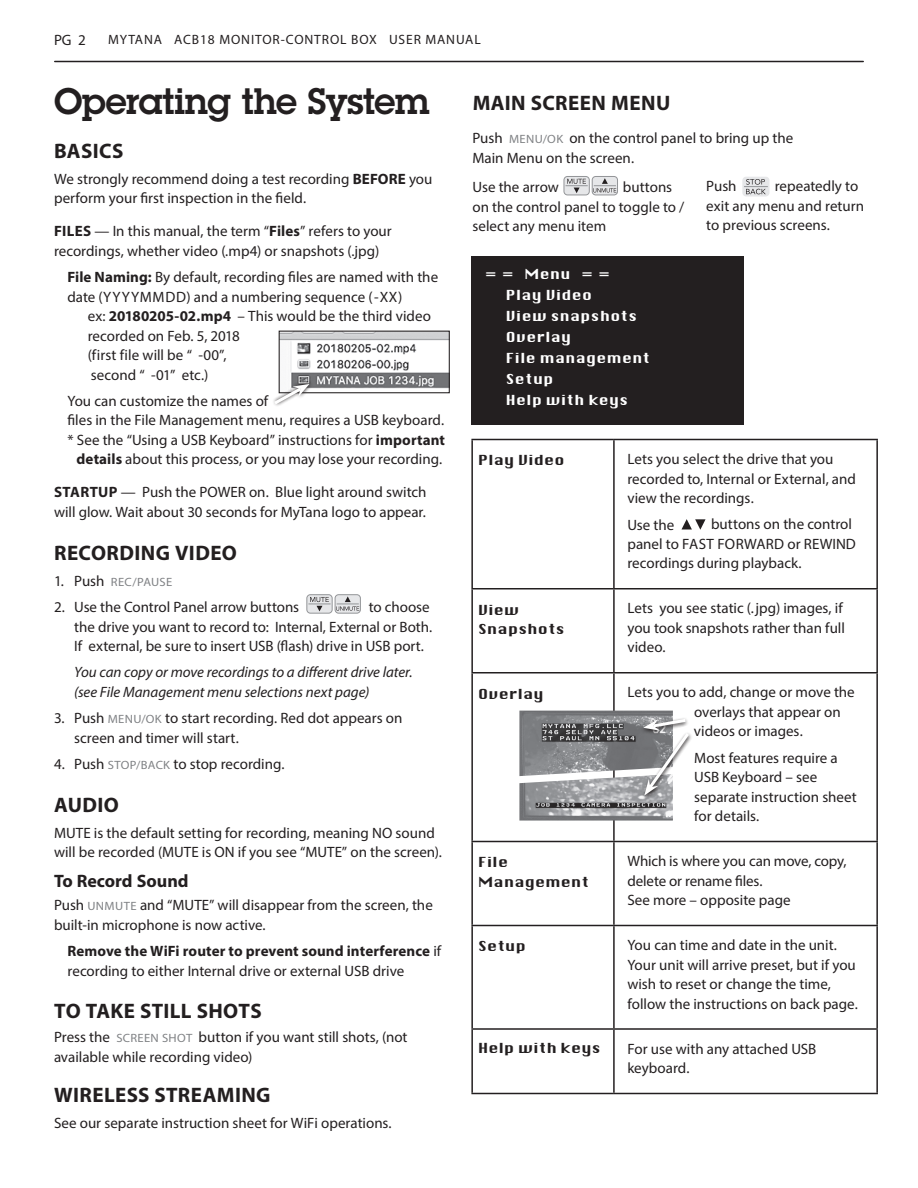
<style>
.page{position:relative;width:918px;height:1188px;background:#fff}
.page>*{position:absolute;margin:0;border:0;box-sizing:border-box;transform-origin:0 0}
.t1{font:600 36px "Lubalin Graph Std";letter-spacing:-.015em;color:#231f20}
.t2{font:700 21px "Myriad Pro";letter-spacing:.02em;color:#231f20}
.t3{font:700 18px "Myriad Pro";color:#231f20}
.t4{font:16.5px "Silom";color:#fff;scale:1.1 1}
.t5{font:15px/19.5px "Myriad Pro";color:#231f20}
.t6{font:italic 15px/19.5px "Myriad Pro";color:#231f20}
.t7{font:13.5px/21px "Silom";letter-spacing:.03em;color:#fff;scale:1.1 1}
.t8{font:13.5px/19.5px "Silom";letter-spacing:.02em;color:#231f20;scale:1.12 1}
.t9{font:13.5px "Myriad Pro";letter-spacing:.065em;color:#231f20}
.t10{font:12px "Myriad Pro";letter-spacing:.02em;color:#808285;scale:1.05 1}
.s1{font-weight:700}
.s2{font-size:15px;color:#231f20}
.s3{font-size:12px;color:#808285}
.s4{font-size:13.5px}
</style>
<div class="page">
<hr style="left:55px;top:61px;width:808px;height:1px;background:#231f20">
<div style="left:471px;top:256px;width:273px;height:169px;background:#231f20"></div>
<div style="left:307px;top:594px;width:25px;height:19px;border:1px solid #939598;border-radius:4px"></div>
<div style="left:335px;top:594px;width:26px;height:19px;border:1px solid #939598;border-radius:4px"></div>
<svg style="left:308px;top:596px;width:51px;height:15px"></svg>
<hr style="left:471px;top:439px;width:143px;height:1px;background:#231f20">
<hr style="left:471px;top:440px;width:2px;height:148px;background:#231f20">
<hr style="left:614px;top:439px;width:264px;height:1px;background:#231f20">
<hr style="left:613px;top:440px;width:2px;height:148px;background:#231f20">
<hr style="left:876px;top:440px;width:2px;height:148px;background:#231f20">
<hr style="left:471px;top:588px;width:143px;height:2px;background:#231f20">
<hr style="left:471px;top:590px;width:2px;height:82px;background:#231f20">
<hr style="left:614px;top:588px;width:264px;height:2px;background:#231f20">
<hr style="left:613px;top:590px;width:2px;height:82px;background:#231f20">
<hr style="left:876px;top:590px;width:2px;height:82px;background:#231f20">
<hr style="left:471px;top:672px;width:143px;height:2px;background:#231f20">
<hr style="left:471px;top:674px;width:2px;height:167px;background:#231f20">
<hr style="left:614px;top:672px;width:264px;height:2px;background:#231f20">
<hr style="left:613px;top:674px;width:2px;height:167px;background:#231f20">
<hr style="left:876px;top:674px;width:2px;height:167px;background:#231f20">
<hr style="left:471px;top:841px;width:143px;height:1px;background:#231f20">
<hr style="left:471px;top:842px;width:2px;height:83px;background:#231f20">
<hr style="left:614px;top:841px;width:264px;height:1px;background:#231f20">
<hr style="left:613px;top:842px;width:2px;height:83px;background:#231f20">
<hr style="left:876px;top:842px;width:2px;height:83px;background:#231f20">
<hr style="left:471px;top:925px;width:143px;height:1px;background:#231f20">
<hr style="left:471px;top:926px;width:2px;height:102px;background:#231f20">
<hr style="left:614px;top:925px;width:264px;height:1px;background:#231f20">
<hr style="left:613px;top:926px;width:2px;height:102px;background:#231f20">
<hr style="left:876px;top:926px;width:2px;height:102px;background:#231f20">
<hr style="left:471px;top:1028px;width:143px;height:2px;background:#231f20">
<hr style="left:471px;top:1030px;width:2px;height:63px;background:#231f20">
<hr style="left:614px;top:1028px;width:264px;height:2px;background:#231f20">
<hr style="left:613px;top:1030px;width:2px;height:63px;background:#231f20">
<hr style="left:876px;top:1030px;width:2px;height:63px;background:#231f20">
<hr style="left:471px;top:1093px;width:143px;height:1px;background:#231f20">
<hr style="left:614px;top:1093px;width:264px;height:1px;background:#231f20">
<svg style="left:682px;top:519px;width:24px;height:11px"></svg>
<div style="left:564px;top:176px;width:26px;height:19px;border:1px solid #939598;border-radius:4px"></div>
<div style="left:592px;top:176px;width:26px;height:19px;border:1px solid #939598;border-radius:4px"></div>
<svg style="left:566px;top:178px;width:50px;height:15px"></svg>
<div style="left:742px;top:177px;width:28px;height:20px;background:#e6e7e9;border-radius:4px"></div>
<svg style="left:744px;top:179px;width:24px;height:15px"></svg>
<img style="left:519px;top:711px;width:115px;height:63px">
<img style="left:519px;top:774px;width:154px;height:47px">
<svg style="left:634px;top:710px;width:58px;height:94px"></svg>
<img style="left:281px;top:333px;width:167px;height:56px">
<div style="left:279px;top:331px;width:171px;height:62px;border:1px solid #231f20"></div>
<svg style="left:273px;top:377px;width:44px;height:29px"></svg>
<p class="t5" style="left:54px;top:30px;width:33px">PG 2</p>
<p class="t9" style="left:108px;top:31px;width:374px">MYTANA ACB18 MONITOR-CONTROL BOX USER MANUAL</p>
<h1 class="t1" style="left:54px;top:77px;width:378px">Operating the System</h1>
<h2 class="t2" style="left:54px;top:137px;width:71px">BASICS</h2>
<p class="t5" style="left:54px;top:169px;width:380px">We strongly recommend doing a test recording <span class="s1">BEFORE</span> you perform your first inspection in the field.</p>
<p class="t5" style="left:54px;top:221px;width:339px"><span class="s1">FILES</span> — In this manual, the term “<span class="s1">Files</span>” refers to your recordings, whether video (.mp4) or snapshots (.jpg)</p>
<p class="t5" style="left:68px;top:267px;width:372px"><span class="s1">File Naming:</span> By default, recording files are named with the date (YYYYMMDD) and a numbering sequence (-XX)</p>
<p class="t5" style="left:88px;top:306px;width:345px">ex: <span class="s1">20180205-02.mp4</span> – This would be the third video recorded on Feb. 5, 2018<br>(first file will be “ -00”,<br>second “ -01” etc.)</p>
<p class="t5" style="left:68px;top:391px;width:202px">You can customize the names of</p>
<p class="t5" style="left:68px;top:410px;width:378px">files in the File Management menu, requires a USB keyboard.</p>
<p class="t5" style="left:68px;top:430px;width:379px">* See the “Using a USB Keyboard” instructions for <span class="s1">important</span></p>
<p class="t5" style="left:77px;top:449px;width:367px"><span class="s1">details</span> about this process, or you may lose your recording.</p>
<p class="t5" style="left:54px;top:482px;width:374px"><span class="s1">STARTUP</span> — Push the POWER on. Blue light around switch will glow. Wait about 30 seconds for MyTana logo to appear.</p>
<h2 class="t2" style="left:54px;top:539px;width:184px">RECORDING VIDEO</h2>
<p class="t10" style="left:54px;top:574px;width:114px"><span class="s2">1. Push</span> REC/PAUSE</p>
<p class="t5" style="left:54px;top:597px;width:247px">2. Use the Control Panel arrow buttons</p>
<p class="t5" style="left:74px;top:597px;width:359px;text-indent:295px">to choose the drive you want to record to: Internal, External or Both.<br>If external, be sure to insert USB (flash) drive in USB port.</p>
<p class="t6" style="left:74px;top:662px;width:340px">You can copy or move recordings to a different drive later. (see File Management menu selections next page)</p>
<p class="t5" style="left:74px;top:708px;width:330px;text-indent:-20px">3. Push <span class="s3">MENU/OK</span> to start recording. Red dot appears on screen and timer will start.</p>
<p class="t5" style="left:54px;top:754px;width:232px">4. Push <span class="s3">STOP/BACK</span> to stop recording.</p>
<h2 class="t2" style="left:54px;top:791px;width:66px">AUDIO</h2>
<p class="t5" style="left:54px;top:823px;width:389px">MUTE is the default setting for recording, meaning NO sound will be recorded (MUTE is ON if you see “MUTE” on the screen).</p>
<p class="t3" style="left:54px;top:869px;width:136px">To Record Sound</p>
<p class="t5" style="left:54px;top:895px;width:380px">Push <span class="s3">UNMUTE</span> and “MUTE” will disappear from the screen, the built-in microphone is now active.</p>
<p class="t5" style="left:68px;top:941px;width:375px"><span class="s1">Remove the WiFi router to prevent sound interference</span> if recording to either Internal drive or external USB drive</p>
<h2 class="t2" style="left:54px;top:998px;width:209px">TO TAKE STILL SHOTS</h2>
<p class="t5" style="left:54px;top:1027px;width:355px">Press the <span class="s3">SCREEN SHOT</span> button if you want still shots, (not available while recording video)</p>
<h2 class="t2" style="left:54px;top:1081px;width:218px">WIRELESS STREAMING</h2>
<p class="t5" style="left:54px;top:1113px;width:339px">See our separate instruction sheet for WiFi operations.</p>
<h2 class="t2" style="left:473px;top:89px;width:199px">MAIN SCREEN MENU</h2>
<p class="t5" style="left:472px;top:128px;width:322px">Push <span class="s3">MENU/OK</span> on the control panel to bring up the<br>Main Menu on the screen.</p>
<p class="t5" style="left:473px;top:177px;width:88px">Use the arrow</p>
<p class="t5" style="left:472px;top:177px;width:213px;text-indent:150px">buttons on the control panel to toggle to / select any menu item</p>
<p class="t5" style="left:706px;top:176px;width:32px">Push</p>
<p class="t5" style="left:706px;top:176px;width:159px;text-indent:68px">repeatedly to exit any menu and return to previous screens.</p>
<p class="t4" style="left:485px;top:263px;width:116px">= = <span class="s4">Menu</span> = =</p>
<p class="t7" style="left:506px;top:284px;width:133px">Play Video<br>View snapshots<br>Overlay<br>File management<br>Setup<br>Help with keys</p>
<p class="t8" style="left:478px;top:451px;width:79px">Play Video</p>
<p class="t5" style="left:627px;top:449px;width:230px">Lets you select the drive that you recorded to, Internal or External, and view the recordings.</p>
<p class="t5" style="left:627px;top:514px;width:49px">Use the</p>
<p class="t5" style="left:627px;top:514px;width:230px;text-indent:84px">buttons on the control panel to FAST FORWARD or REWIND recordings during playback.</p>
<p class="t8" style="left:478px;top:600px;width:79px">View<br>Snapshots</p>
<p class="t5" style="left:627px;top:598px;width:219px">Lets you see static (.jpg) images, if you took snapshots rather than full video.</p>
<p class="t8" style="left:478px;top:684px;width:60px">Overlay</p>
<p class="t5" style="left:694px;top:682px;width:162px;text-indent:-67px">Lets you to add, change or move the overlays that appear on videos or images.</p>
<p class="t5" style="left:694px;top:748px;width:164px">Most features require a<br>USB Keyboard – see separate instruction sheet for details.</p>
<p class="t8" style="left:478px;top:853px;width:101px">File<br>Management</p>
<p class="t5" style="left:627px;top:851px;width:221px">Which is where you can move, copy, delete or rename files.<br>See more – opposite page</p>
<p class="t8" style="left:478px;top:937px;width:44px">Setup</p>
<p class="t5" style="left:627px;top:935px;width:232px">You can time and date in the unit.<br>Your unit will arrive preset, but if you wish to reset or change the time, follow the instructions on back page.</p>
<p class="t8" style="left:478px;top:1038px;width:111px">Help with keys</p>
<p class="t5" style="left:627px;top:1039px;width:190px">For use with any attached USB keyboard.</p>
</div>
